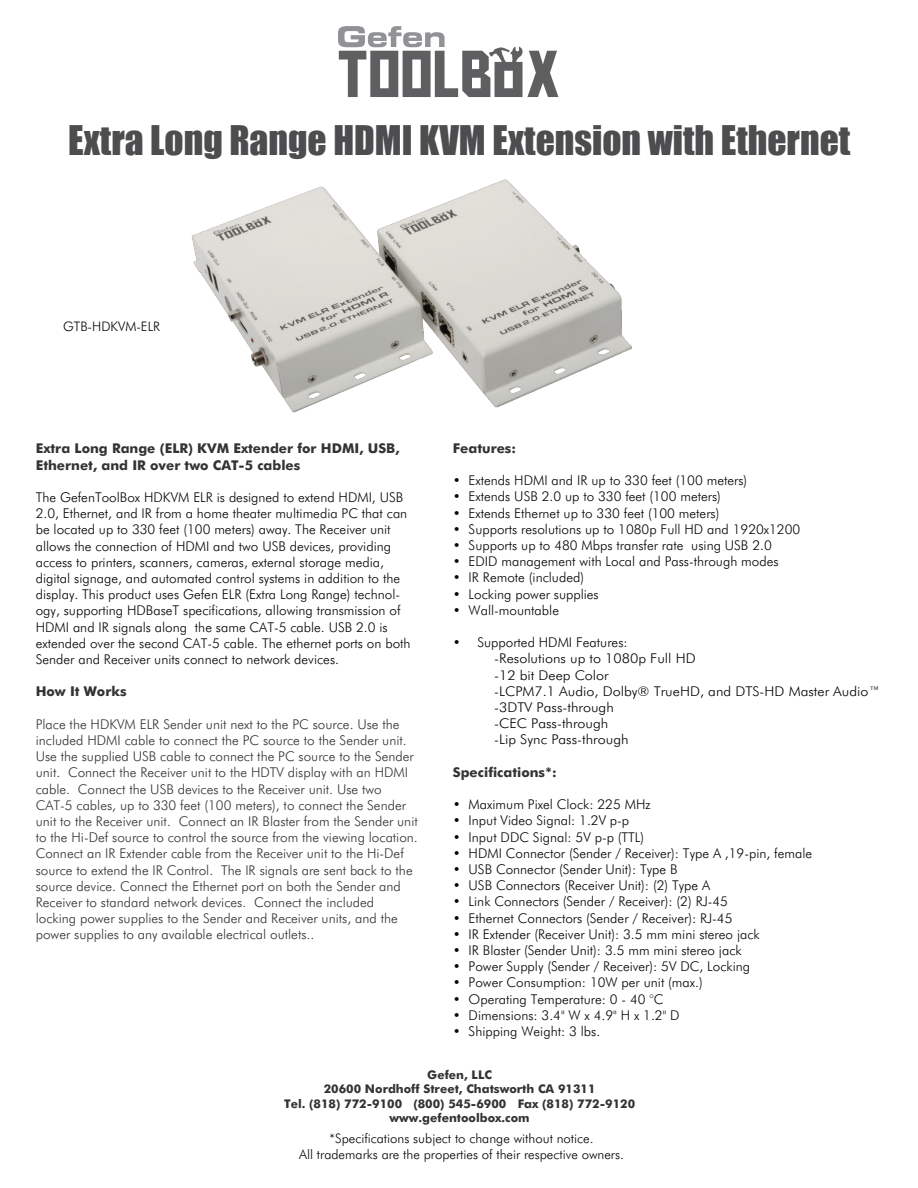
<style>
.page{position:relative;width:918px;height:1188px;background:#fff}
.page>*{position:absolute;margin:0;border:0;box-sizing:border-box;transform-origin:0 0}
.t1{font:37.5px "Impact";color:#4d4d4f}
.t2{font:300 13.5px/16.2px "Futura BT";color:#060705}
.t3{font:300 13.5px/16.2px "Futura BT";color:#323434}
.t4{font:300 13.5px/16.2px "Futura BT";color:#040503;scale:1.06 1}
.t5{font:700 13.5px/16.2px "Futura BT";color:#323434}
.t6{font:300 13.2px/15.8px "Futura BT";color:#060705;text-align:center}
.t7{font:700 12px/14.4px "Futura BT";color:#323434;text-align:center}
</style>
<div class="page">
<svg style="left:338px;top:26px;width:220px;height:71px"></svg>
<img style="left:191px;top:179px;width:441px;height:234px">
<h1 class="t1" style="left:68px;top:111px;width:784px">Extra Long Range HDMI KVM Extension with Ethernet</h1>
<p class="t6" style="left:63px;top:318px;width:99px">GTB-HDKVM-ELR</p>
<p class="t5" style="left:36px;top:440px;width:365px">Extra Long Range (ELR) KVM Extender for HDMI, USB,<br>Ethernet, and IR over two CAT-5 cables</p>
<p class="t2" style="left:36px;top:489px;width:376px">The GefenToolBox HDKVM ELR is designed to extend HDMI, USB 2.0, Ethernet, and IR from a home theater multimedia PC that can be located up to 330 feet (100 meters) away. The Receiver unit allows the connection of HDMI and two USB devices, providing access to printers, scanners, cameras, external storage media, digital signage, and automated control systems in addition to the display. This product uses Gefen ELR (Extra Long Range) technol&shy;ogy, supporting HDBaseT specifications, allowing transmission of HDMI and IR signals along the same CAT-5 cable. USB 2.0 is extended over the second CAT-5 cable. The ethernet ports on both Sender and Receiver units connect to network devices.</p>
<p class="t5" style="left:36px;top:683px;width:92px">How It Works</p>
<p class="t3" style="left:36px;top:716px;width:384px">Place the HDKVM ELR Sender unit next to the PC source. Use the included HDMI cable to connect the PC source to the Sender unit.<br>Use the supplied USB cable to connect the PC source to the Sender unit. Connect the Receiver unit to the HDTV display with an HDMI cable. Connect the USB devices to the Receiver unit. Use two CAT-5 cables, up to 330 feet (100 meters), to connect the Sender unit to the Receiver unit. Connect an IR Blaster from the Sender unit to the Hi-Def source to control the source from the viewing location.<br>Connect an IR Extender cable from the Receiver unit to the Hi-Def source to extend the IR Control. The IR signals are sent back to the source device. Connect the Ethernet port on both the Sender and Receiver to standard network devices. Connect the included locking power supplies to the Sender and Receiver units, and the power supplies to any available electrical outlets..</p>
<p class="t5" style="left:453px;top:440px;width:65px">Features:</p>
<p class="t2" style="left:453px;top:472px;width:296px">• Extends HDMI and IR up to 330 feet (100 meters)</p>
<p class="t2" style="left:453px;top:488px;width:270px">• Extends USB 2.0 up to 330 feet (100 meters)</p>
<p class="t2" style="left:453px;top:505px;width:268px">• Extends Ethernet up to 330 feet (100 meters)</p>
<p class="t2" style="left:453px;top:521px;width:349px">• Supports resolutions up to 1080p Full HD and 1920x1200</p>
<p class="t2" style="left:453px;top:537px;width:320px">• Supports up to 480 Mbps transfer rate using USB 2.0</p>
<p class="t2" style="left:453px;top:553px;width:327px">• EDID management with Local and Pass-through modes</p>
<p class="t2" style="left:453px;top:569px;width:133px">• IR Remote (included)</p>
<p class="t2" style="left:453px;top:586px;width:147px">• Locking power supplies</p>
<p class="t2" style="left:453px;top:602px;width:108px">• Wall-mountable</p>
<p class="t2" style="left:453px;top:634px;width:176px">• Supported HDMI Features:</p>
<p class="t4" style="left:494px;top:650px;width:366px">-Resolutions up to 1080p Full HD<br>-12 bit Deep Color<br>-LCPM7.1 Audio, Dolby® TrueHD, and DTS-HD Master Audio™ -3DTV Pass-through<br>-CEC Pass-through<br>-Lip Sync Pass-through</p>
<p class="t5" style="left:453px;top:764px;width:105px">Specifications*:</p>
<p class="t2" style="left:453px;top:796px;width:199px">• Maximum Pixel Clock: 225 MHz</p>
<p class="t2" style="left:453px;top:812px;width:178px">• Input Video Signal: 1.2V p-p</p>
<p class="t2" style="left:453px;top:829px;width:193px">• Input DDC Signal: 5V p-p (TTL)</p>
<p class="t2" style="left:453px;top:845px;width:361px">• HDMI Connector (Sender / Receiver): Type A ,19-pin, female</p>
<p class="t2" style="left:453px;top:861px;width:226px">• USB Connector (Sender Unit): Type B</p>
<p class="t2" style="left:453px;top:877px;width:259px">• USB Connectors (Receiver Unit): (2) Type A</p>
<p class="t2" style="left:453px;top:893px;width:277px">• Link Connectors (Sender / Receiver): (2) RJ-45</p>
<p class="t2" style="left:453px;top:910px;width:281px">• Ethernet Connectors (Sender / Receiver): RJ-45</p>
<p class="t2" style="left:453px;top:926px;width:308px">• IR Extender (Receiver Unit): 3.5 mm mini stereo jack</p>
<p class="t2" style="left:453px;top:942px;width:290px">• IR Blaster (Sender Unit): 3.5 mm mini stereo jack</p>
<p class="t2" style="left:453px;top:958px;width:299px">• Power Supply (Sender / Receiver): 5V DC, Locking</p>
<p class="t2" style="left:453px;top:974px;width:251px">• Power Consumption: 10W per unit (max.)</p>
<p class="t2" style="left:453px;top:991px;width:212px">• Operating Temperature: 0 - 40 °C</p>
<p class="t2" style="left:453px;top:1007px;width:228px">• Dimensions: 3.4" W x 4.9" H x 1.2" D</p>
<p class="t2" style="left:453px;top:1023px;width:149px">• Shipping Weight: 3 lbs.</p>
<p class="t7" style="left:284px;top:1067px;width:353px">Gefen, LLC<br>20600 Nordhoff Street, Chatsworth CA 91311<br>Tel. (818) 772-9100 (800) 545-6900 Fax (818) 772-9120 www.gefentoolbox.com</p>
<p class="t6" style="left:299px;top:1130px;width:326px">*Specifications subject to change without notice.<br>All trademarks are the properties of their respective owners.</p>
</div>
